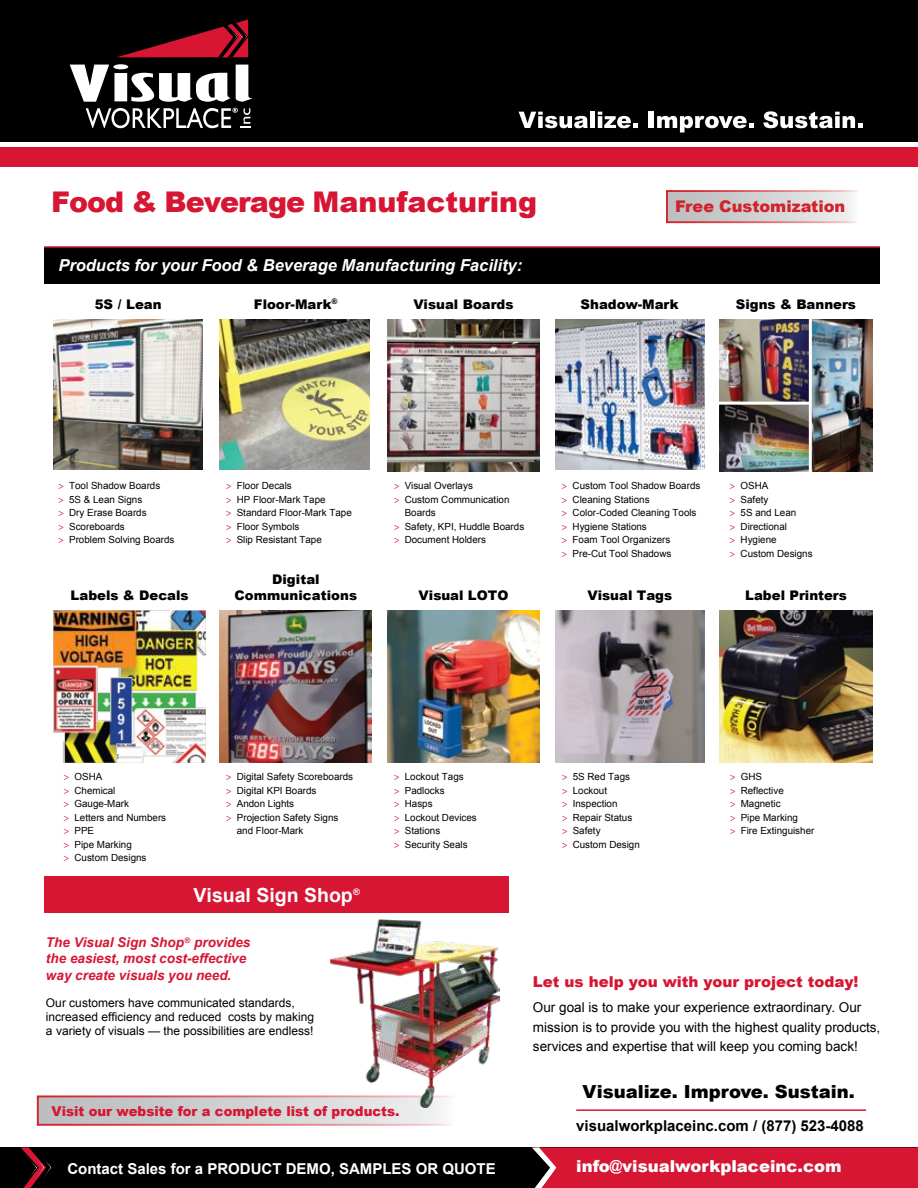
<style>
.page{position:relative;width:918px;height:1188px;background:#fff}
.page>*{position:absolute;margin:0;border:0;box-sizing:border-box;transform-origin:0 0}
.t1{font:900 28.5px "Arial";letter-spacing:-.005em;color:#d61633}
.t2{font:700 19.5px "Arial";color:#fff}
.t3{font:900 18px "Arial";color:#000}
.t4{font:italic 700 16.5px "Arial";color:#fff}
.t5{font:900 16.5px "Arial";color:#fff}
.t6{font:900 16.2px "Arial";color:#d2232a}
.t7{font:700 15px "Arial";color:#fff}
.t8{font:700 15px "Arial";color:#000}
.t9{font:900 15px "Arial";color:#d61633}
.t10{font:13.5px/19.5px "Arial";color:#000}
.t11{font:italic 700 13.5px/16.2px "Arial";color:#d61633}
.t12{font:900 13.5px "Arial";color:#d61633}
.t13{font:900 13.2px/15.9px "Arial";color:#000;text-align:center}
.t14{font:12px/14.4px "Arial";color:#000}
.t15{font:9.75px/13.5px "Arial";color:#000}
.t16{font:9.75px/13.5px "Myriad Pro";color:#d61633;text-align:justify}
</style>
<div class="page">
<img style="left:720px;top:405px;width:89px;height:67px">
<img style="left:720px;top:320px;width:89px;height:82px">
<img style="left:812px;top:320px;width:60px;height:152px">
<div style="left:44px;top:876px;width:465px;height:37px;background:#d61633"></div>
<hr style="left:576px;top:1109px;width:290px;height:2px;background:#d61633">
<svg style="left:37px;top:1095px;width:416px;height:31px;background:#d3c5c6"></svg>
<div style="left:666px;top:190px;width:201px;height:33px;background:linear-gradient(to right,#b6b8ba,#f4f4f4);border:2px solid #d2232a"></div>
<div style="left:44px;top:247px;width:836px;height:37px;background:#000"></div>
<hr style="left:44px;top:246px;width:836px;height:2px;background:#d61633">
<img style="left:555px;top:320px;width:149px;height:149px">
<img style="left:54px;top:320px;width:149px;height:149px">
<img style="left:220px;top:320px;width:149px;height:149px">
<img style="left:54px;top:611px;width:152px;height:152px">
<img style="left:54px;top:666px;width:78px;height:97px">
<img style="left:387px;top:320px;width:153px;height:152px">
<img style="left:555px;top:611px;width:149px;height:152px">
<img style="left:387px;top:611px;width:153px;height:152px">
<img style="left:720px;top:611px;width:152px;height:152px">
<img style="left:220px;top:611px;width:152px;height:152px">
<div style="left:0;top:1147px;width:918px;height:41px;background:#000"></div>
<svg style="left:20px;top:1147px;width:32px;height:41px"></svg>
<div style="left:532px;top:1147px;width:386px;height:41px;background:#d61633"></div>
<div style="left:0;top:0;width:918px;height:142px;background:#000"></div>
<div style="left:0;top:147px;width:918px;height:20px;background:#d61633"></div>
<svg style="left:118px;top:19px;width:130px;height:38px"></svg>
<svg style="left:519px;top:112px;width:69px;height:16px"></svg>
<div style="left:590px;top:112px;width:5px;height:16px;background:#fff"></div>
<svg style="left:598px;top:112px;width:40px;height:16px"></svg>
<div style="left:649px;top:112px;width:5px;height:16px;background:#fff"></div>
<svg style="left:657px;top:116px;width:97px;height:17px"></svg>
<svg style="left:763px;top:111px;width:100px;height:17px"></svg>
<svg style="left:70px;top:64px;width:182px;height:38px"></svg>
<svg style="left:86px;top:108px;width:164px;height:20px"></svg>
<img style="left:331px;top:920px;width:168px;height:187px">
<h1 class="t1" style="left:51px;top:191px;width:488px">Food &amp; Beverage Manufacturing</h1>
<h3 class="t6" style="left:675px;top:200px;width:172px">Free Customization</h3>
<h3 class="t4" style="left:58px;top:259px;width:465px">Products for your Food &amp; Beverage Manufacturing Facility:</h3>
<h3 class="t13" style="left:254px;top:297px;width:86px">Floor-Mark<sup>®</sup></h3>
<h3 class="t13" style="left:95px;top:297px;width:69px">5S / Lean</h3>
<h3 class="t13" style="left:413px;top:297px;width:102px">Visual Boards</h3>
<h3 class="t13" style="left:581px;top:298px;width:100px">Shadow-Mark</h3>
<h3 class="t13" style="left:736px;top:297px;width:122px">Signs &amp; Banners</h3>
<p class="t16" style="left:58px;top:479px;width:7px">&gt; &gt; &gt; &gt; &gt;</p>
<p class="t15" style="left:69px;top:480px;width:107px">Tool Shadow Boards<br>5S &amp; Lean Signs<br>Dry Erase Boards<br>Scoreboards<br>Problem Solving Boards</p>
<h3 class="t13" style="left:71px;top:588px;width:119px">Labels &amp; Decals</h3>
<p class="t15" style="left:405px;top:480px;width:121px">Visual Overlays<br>Custom Communication<br>Boards<br>Safety, KPI, Huddle Boards<br>Document Holders</p>
<p class="t16" style="left:562px;top:479px;width:7px">&gt; &gt; &gt; &gt; &gt; &gt;</p>
<p class="t15" style="left:573px;top:480px;width:129px">Custom Tool Shadow Boards<br>Cleaning Stations<br>Color-Coded Cleaning Tools<br>Hygiene Stations<br>Foam Tool Organizers<br>Pre-Cut Tool Shadows</p>
<p class="t16" style="left:730px;top:479px;width:7px">&gt; &gt; &gt; &gt; &gt; &gt;</p>
<p class="t15" style="left:741px;top:480px;width:74px">OSHA<br>Safety<br>5S and Lean<br>Directional<br>Hygiene<br>Custom Designs</p>
<p class="t16" style="left:226px;top:479px;width:7px">&gt; &gt; &gt; &gt; &gt;</p>
<p class="t15" style="left:237px;top:480px;width:117px">Floor Decals<br>HP Floor-Mark Tape<br>Standard Floor-Mark Tape<br>Floor Symbols<br>Slip Resistant Tape</p>
<p class="t16" style="left:394px;top:479px;width:7px">&gt; &gt;</p>
<p class="t16" style="left:394px;top:520px;width:7px">&gt; &gt;</p>
<h3 class="t13" style="left:234px;top:572px;width:124px">Digital<br>Communications</h3>
<h3 class="t13" style="left:419px;top:588px;width:91px">Visual LOTO</h3>
<h3 class="t13" style="left:587px;top:589px;width:86px">Visual Tags</h3>
<h3 class="t13" style="left:745px;top:588px;width:103px">Label Printers</h3>
<p class="t16" style="left:64px;top:770px;width:7px">&gt; &gt; &gt; &gt; &gt; &gt; &gt;</p>
<p class="t15" style="left:75px;top:771px;width:93px">OSHA<br>Chemical<br>Gauge-Mark<br>Letters and Numbers<br>PPE<br>Pipe Marking<br>Custom Designs</p>
<p class="t16" style="left:226px;top:770px;width:7px">&gt; &gt; &gt; &gt;</p>
<p class="t15" style="left:237px;top:771px;width:118px">Digital Safety Scoreboards<br>Digital KPI Boards<br>Andon Lights<br>Projection Safety Signs and Floor-Mark</p>
<p class="t16" style="left:394px;top:770px;width:7px">&gt; &gt; &gt; &gt; &gt; &gt;</p>
<p class="t15" style="left:405px;top:771px;width:74px">Lockout Tags<br>Padlocks<br>Hasps<br>Lockout Devices<br>Stations<br>Security Seals</p>
<p class="t16" style="left:562px;top:770px;width:7px">&gt; &gt; &gt; &gt; &gt; &gt;</p>
<p class="t15" style="left:573px;top:771px;width:69px">5S Red Tags<br>Lockout<br>Inspection<br>Repair Status<br>Safety<br>Custom Design</p>
<p class="t16" style="left:730px;top:770px;width:7px">&gt; &gt; &gt; &gt; &gt;</p>
<p class="t15" style="left:741px;top:771px;width:75px">GHS<br>Reflective<br>Magnetic<br>Pipe Marking<br>Fire Extinguisher</p>
<h2 class="t2" style="left:194px;top:888px;width:167px">Visual Sign Shop<sup>®</sup></h2>
<h3 class="t11" style="left:46px;top:935px;width:206px">The Visual Sign Shop<sup>®</sup> provides the easiest, most cost-effective way create visuals you need.</h3>
<p class="t14" style="left:46px;top:996px;width:270px">Our customers have communicated standards, increased efficiency and reduced costs by making a variety of visuals — the possibilities are endless!</p>
<h3 class="t12" style="left:52px;top:1106px;width:349px">Visit our website for a complete list of products.</h3>
<h3 class="t9" style="left:533px;top:976px;width:327px">Let us help you with your project today!</h3>
<h3 class="t10" style="left:533px;top:999px;width:349px">Our goal is to make your experience extraordinary. Our mission is to provide you with the highest quality products, services and expertise that will keep you coming back!</h3>
<h3 class="t3" style="left:583px;top:1085px;width:274px">Visualize. Improve. Sustain.</h3>
<h3 class="t8" style="left:576px;top:1120px;width:289px">visualworkplaceinc.com / (877) 523-4088</h3>
<h3 class="t7" style="left:67px;top:1163px;width:430px">Contact Sales for a PRODUCT DEMO, SAMPLES OR QUOTE</h3>
<h3 class="t5" style="left:576px;top:1160px;width:267px">info@visualworkplaceinc.com</h3>
</div>
